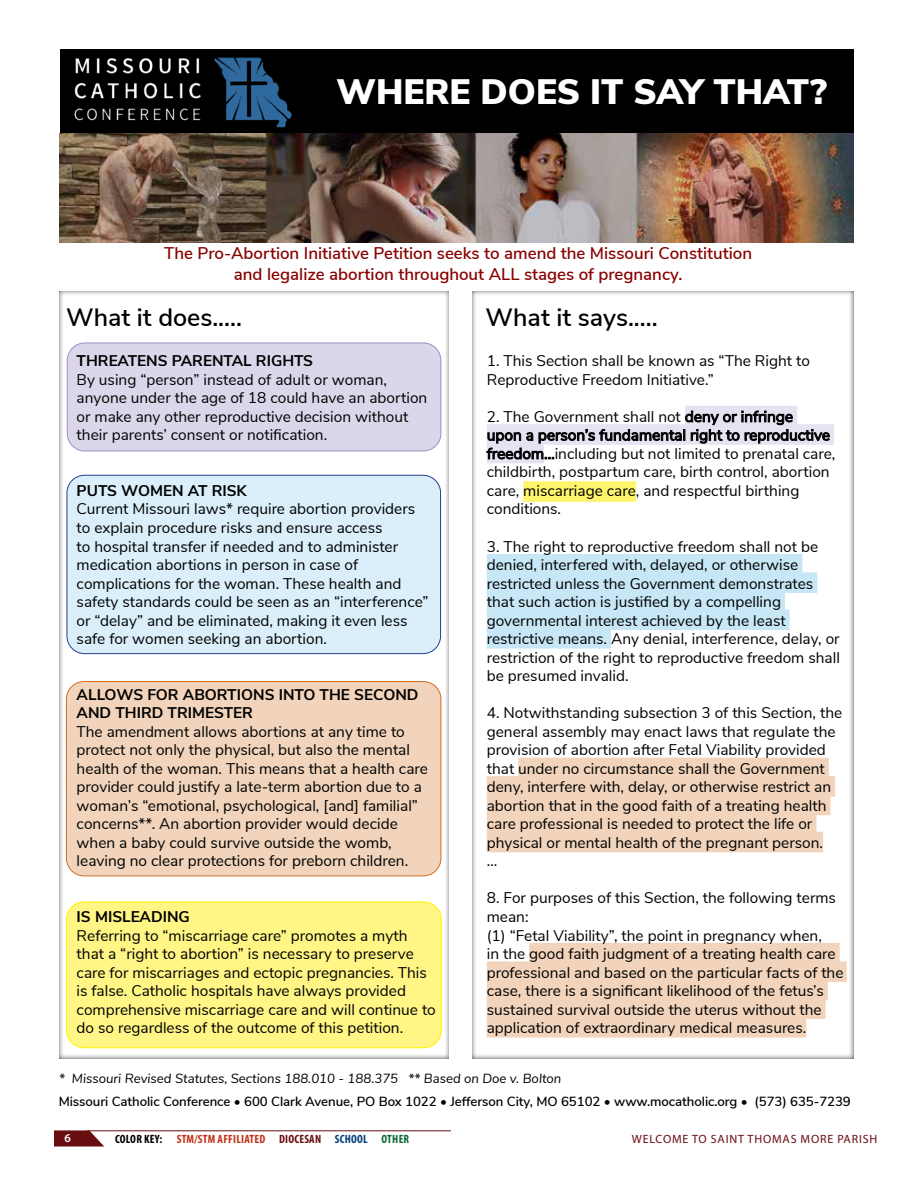
<style>
.page{position:relative;width:918px;height:1188px;background:#fff}
.page>*{position:absolute;margin:0;border:0;box-sizing:border-box;transform-origin:0 0}
.t1{font:900 35.25px "Nunito Sans";color:#fff}
.t2{font:600 25.05px "Nunito Sans";color:#000}
.t3{font:600 16.95px/20.2px "Nunito Sans";color:#880002;text-align:center}
.t4{font:15.45px/18.5px "Nunito Sans";color:#000}
.t5{font:700 15.45px/18.5px "Nunito Sans";color:#000}
.t6{font:600 13.2px "Nunito Sans";letter-spacing:-.005em;color:#000}
.t7{font:italic 13.2px "Nunito Sans";color:#000}
.t8{font:700 condensed 12px "Myriad Pro";letter-spacing:.02em;color:#c0311a}
.t9{font:12px "Myriad Pro";letter-spacing:.07em;color:#680e11}
.t10{font:600 12px "Myriad Pro";color:#fff}
.s1{color:#000}
.s2{color:#680e11}
.s3{color:#00417b}
.s4{color:#0c6936}
</style>
<div class="page">
<svg style="left:54px;top:1130px;width:50px;height:17px"></svg>
<hr style="left:87px;top:1130px;width:364px;height:1px;background:#680e11">
<div style="left:56px;top:290px;width:394px;height:769px;background:#000;opacity:.75"></div>
<div style="left:60px;top:49px;width:793px;height:85px;background:#000"></div>
<img style="left:74px;top:57px;width:218px;height:71px">
<div style="left:66px;top:682px;width:375px;height:194px;background:#f1d4bb;border-radius:18px"></div>
<div style="left:66px;top:681px;width:375px;height:195px;border:1px solid #d46e24;border-radius:18px"></div>
<div style="left:685px;top:406px;width:112px;height:20px;background:#e7e2f1"></div>
<div style="left:487px;top:424px;width:347px;height:21px;background:#e7e2f1"></div>
<div style="left:487px;top:443px;width:57px;height:20px;background:#e7e2f1"></div>
<div style="left:523px;top:481px;width:113px;height:21px;background:#fff56d"></div>
<div style="left:487px;top:554px;width:315px;height:20px;background:#c7e7f7"></div>
<div style="left:487px;top:572px;width:330px;height:21px;background:#c7e7f7"></div>
<div style="left:487px;top:591px;width:298px;height:21px;background:#c7e7f7"></div>
<div style="left:487px;top:609px;width:303px;height:21px;background:#c7e7f7"></div>
<div style="left:487px;top:628px;width:124px;height:21px;background:#c7e7f7"></div>
<div style="left:518px;top:758px;width:311px;height:20px;background:#f1d4bb"></div>
<div style="left:487px;top:776px;width:348px;height:21px;background:#f1d4bb"></div>
<div style="left:487px;top:795px;width:343px;height:20px;background:#f1d4bb"></div>
<div style="left:487px;top:813px;width:329px;height:21px;background:#f1d4bb"></div>
<div style="left:487px;top:832px;width:336px;height:20px;background:#f1d4bb"></div>
<div style="left:529px;top:943px;width:311px;height:20px;background:#f1d4bb"></div>
<div style="left:487px;top:961px;width:360px;height:21px;background:#f1d4bb"></div>
<div style="left:487px;top:980px;width:341px;height:20px;background:#f1d4bb"></div>
<div style="left:487px;top:998px;width:339px;height:21px;background:#f1d4bb"></div>
<div style="left:487px;top:1017px;width:319px;height:21px;background:#f1d4bb"></div>
<div style="left:67px;top:343px;width:374px;height:108px;background:#dcd6eb;border-radius:18px"></div>
<div style="left:67px;top:343px;width:374px;height:108px;border:1px solid #a08dc2;border-radius:18px"></div>
<div style="left:67px;top:475px;width:374px;height:179px;background:#daeffa;border-radius:18px"></div>
<div style="left:67px;top:475px;width:374px;height:179px;border:1px solid #25408f;border-radius:18px"></div>
<div style="left:66px;top:902px;width:375px;height:146px;background:#fff685;border-radius:18px"></div>
<div style="left:66px;top:902px;width:376px;height:146px;border:1px solid #fff200;border-radius:18px"></div>
<img style="left:60px;top:134px;width:793px;height:108px">
<h1 class="t1" style="left:337px;top:66px;width:492px">WHERE DOES IT SAY THAT?</h1>
<p class="t3" style="left:164px;top:242px;width:589px">The Pro-Abortion Initiative Petition seeks to amend the Missouri Constitution and legalize abortion throughout ALL stages of pregnancy.</p>
<h2 class="t2" style="left:66px;top:299px;width:178px">What it does.....</h2>
<h2 class="t2" style="left:486px;top:299px;width:174px">What it says.....</h2>
<p class="t5" style="left:77px;top:351px;width:238px">THREATENS PARENTAL RIGHTS</p>
<p class="t4" style="left:77px;top:369px;width:352px">By using “person” instead of adult or woman, anyone under the age of 18 could have an abortion or make any other reproductive decision without their parents’ consent or notification.</p>
<p class="t4" style="left:487px;top:351px;width:325px">1. This Section shall be known as “The Right to<br>Reproductive Freedom Initiative.”</p>
<p class="t4" style="left:487px;top:406px;width:350px">2. The Government shall not deny or infringe<br>upon a person’s fundamental right to reproductive freedom…including but not limited to prenatal care, childbirth, postpartum care, birth control, abortion care, miscarriage care, and respectful birthing conditions.</p>
<p class="t4" style="left:487px;top:536px;width:355px">3. The right to reproductive freedom shall not be denied, interfered with, delayed, or otherwise restricted unless the Government demonstrates that such action is justified by a compelling governmental interest achieved by the least restrictive means. Any denial, interference, delay, or restriction of the right to reproductive freedom shall be presumed invalid.</p>
<p class="t4" style="left:487px;top:703px;width:357px">4. Notwithstanding subsection 3 of this Section, the general assembly may enact laws that regulate the provision of abortion after Fetal Viability provided that under no circumstance shall the Government deny, interfere with, delay, or otherwise restrict an abortion that in the good faith of a treating health care professional is needed to protect the life or physical or mental health of the pregnant person.<br>…</p>
<p class="t4" style="left:487px;top:888px;width:358px">8. For purposes of this Section, the following terms mean:<br>(1) “Fetal Viability”, the point in pregnancy when,<br>in the good faith judgment of a treating health care professional and based on the particular facts of the case, there is a significant likelihood of the fetus’s sustained survival outside the uterus without the application of extraordinary medical measures.</p>
<p class="t5" style="left:77px;top:480px;width:172px">PUTS WOMEN AT RISK</p>
<p class="t4" style="left:77px;top:499px;width:353px">Current Missouri laws* require abortion providers to explain procedure risks and ensure access<br>to hospital transfer if needed and to administer medication abortions in person in case of complications for the woman. These health and safety standards could be seen as an “interference” or “delay” and be eliminated, making it even less safe for women seeking an abortion.</p>
<p class="t5" style="left:77px;top:684px;width:343px">ALLOWS FOR ABORTIONS INTO THE SECOND<br>AND THIRD TRIMESTER</p>
<p class="t4" style="left:77px;top:721px;width:353px">The amendment allows abortions at any time to protect not only the physical, but also the mental health of the woman. This means that a health care provider could justify a late-term abortion due to a woman’s “emotional, psychological, [and] familial” concerns**. An abortion provider would decide when a baby could survive outside the womb, leaving no clear protections for preborn children.</p>
<p class="t5" style="left:77px;top:907px;width:115px">IS MISLEADING</p>
<p class="t4" style="left:77px;top:925px;width:361px">Referring to “miscarriage care” promotes a myth that a “right to abortion” is necessary to preserve care for miscarriages and ectopic pregnancies. This is false. Catholic hospitals have always provided comprehensive miscarriage care and will continue to do so regardless of the outcome of this petition.</p>
<p class="t7" style="left:59px;top:1069px;width:504px">* Missouri Revised Statutes, Sections 188.010 - 188.375 ** Based on Doe v. Bolton</p>
<p class="t6" style="left:59px;top:1092px;width:794px">Missouri Catholic Conference • 600 Clark Avenue, PO Box 1022 • Jefferson City, MO 65102 • www.mocatholic.org • (573) 635-7239</p>
<p class="t10" style="left:64px;top:1131px;width:8px">6</p>
<p class="t8" style="left:115px;top:1132px;width:296px"><span class="s1">COLOR KEY:</span> STM/STM AFFILIATED <span class="s2">DIOCESAN</span> <span class="s3">SCHOOL</span> <span class="s4">OTHER</span></p>
<p class="t9" style="left:632px;top:1132px;width:247px">WELCOME TO SAINT THOMAS MORE PARISH</p>
</div>
